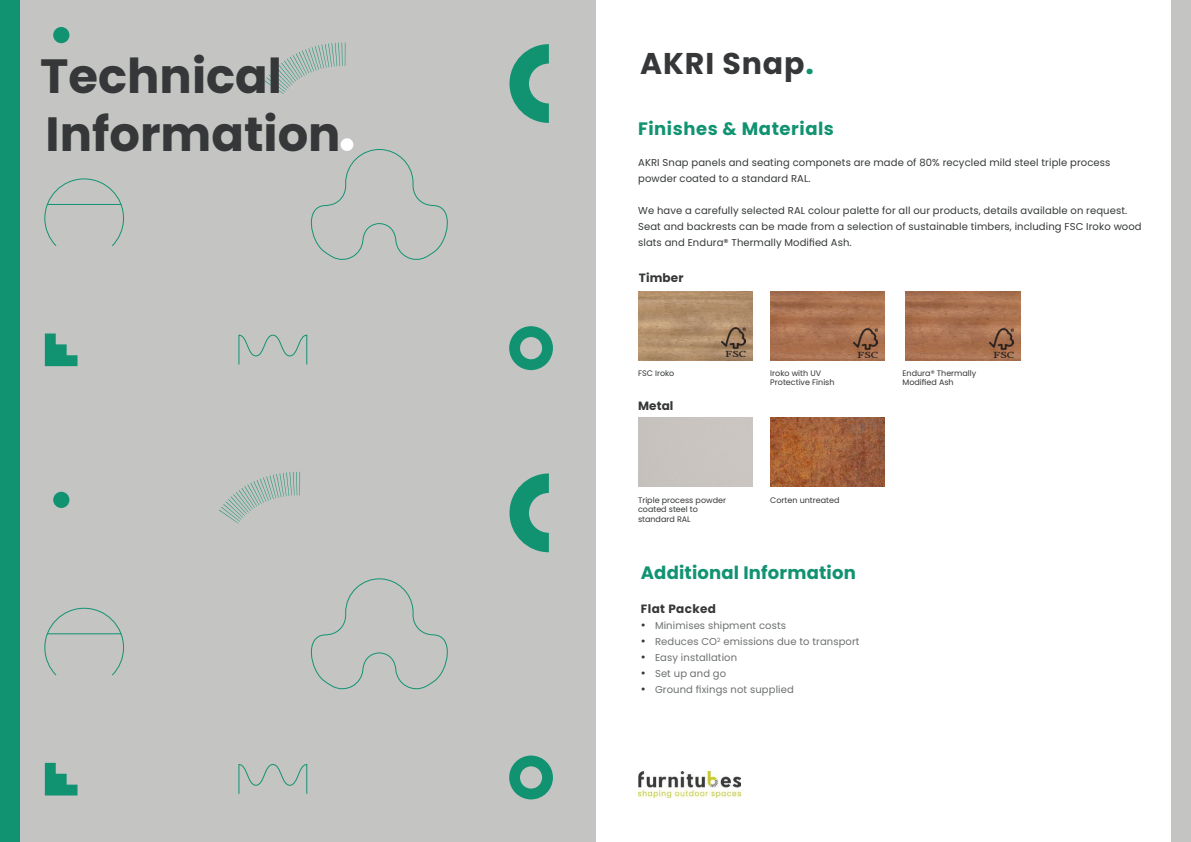
<style>
.page{position:relative;width:1191px;height:842px;background:#fff}
.page>*{position:absolute;margin:0;border:0;box-sizing:border-box;transform-origin:0 0}
.t1{font:700 48px/57.6px "Poppins";color:#353738}
.t2{font:700 30px "Poppins";letter-spacing:.03em;color:#353738}
.t3{font:700 18px "Poppins";letter-spacing:.01em;color:#119372}
.t4{font:700 18px "Poppins";letter-spacing:.03em;color:#119372}
.t5{font:700 12px "Poppins";letter-spacing:.01em;color:#353738}
.t6{font:700 12px "Poppins";letter-spacing:.03em;color:#353738}
.t7{font:10px/16px "Poppins";letter-spacing:.01em;color:#353738}
.t8{font:10px "Poppins";letter-spacing:.01em;color:#6c6f70}
.t9{font:8px/9.6px "Poppins";color:#353738}
.s1{color:#119372}
.s2{font-size:12px;color:#353738}
</style>
<div class="page">
<img style="left:906px;top:291px;width:114px;height:70px">
<img style="left:770px;top:417px;width:114px;height:69px">
<img style="left:989px;top:329px;width:24px;height:29px">
<div style="left:1171px;top:0;width:20px;height:842px;background:#c4c4c3"></div>
<img style="left:638px;top:771px;width:102px;height:26px">
<div style="left:0;top:0;width:595px;height:842px;background:#c4c4c3"></div>
<div style="left:0;top:0;width:20px;height:842px;background:#119372"></div>
<svg style="left:45px;top:333px;width:32px;height:33px"></svg>
<svg style="left:509px;top:44px;width:40px;height:79px"></svg>
<svg style="left:44px;top:178px;width:80px;height:68px"></svg>
<svg style="left:264px;top:43px;width:81px;height:51px"></svg>
<svg style="left:310px;top:149px;width:138px;height:111px"></svg>
<svg style="left:509px;top:326px;width:44px;height:44px"></svg>
<div style="left:53px;top:27px;width:16px;height:16px;background:#119372;border-radius:50%"></div>
<svg style="left:238px;top:335px;width:69px;height:30px"></svg>
<svg style="left:45px;top:763px;width:32px;height:32px"></svg>
<svg style="left:509px;top:473px;width:40px;height:79px"></svg>
<svg style="left:44px;top:608px;width:80px;height:68px"></svg>
<svg style="left:219px;top:472px;width:81px;height:51px"></svg>
<svg style="left:310px;top:578px;width:138px;height:112px"></svg>
<svg style="left:509px;top:755px;width:44px;height:44px"></svg>
<div style="left:53px;top:492px;width:16px;height:16px;background:#119372;border-radius:50%"></div>
<svg style="left:238px;top:764px;width:69px;height:30px"></svg>
<div style="left:341px;top:138px;width:12px;height:13px;background:#fff;border-radius:50%"></div>
<img style="left:770px;top:291px;width:114px;height:70px">
<img style="left:853px;top:329px;width:25px;height:29px">
<img style="left:638px;top:291px;width:114px;height:70px">
<img style="left:721px;top:328px;width:24px;height:29px">
<h1 class="t1" style="left:40px;top:48px;width:302px">Technical<br>Information</h1>
<h2 class="t2" style="left:640px;top:46px;width:175px">AKRI Snap<span class="s1">.</span></h2>
<h3 class="t4" style="left:638px;top:119px;width:197px">Finishes &amp; Materials</h3>
<p class="t7" style="left:638px;top:154px;width:474px">AKRI Snap panels and seating componets are made of 80% recycled mild steel triple process powder coated to a standard RAL.</p>
<p class="t7" style="left:638px;top:202px;width:505px">We have a carefully selected RAL colour palette for all our products, details available on request.<br>Seat and backrests can be made from a selection of sustainable timbers, including FSC Iroko wood slats and Endura® Thermally Modified Ash.</p>
<p class="t5" style="left:639px;top:270px;width:46px">Timber</p>
<p class="t9" style="left:638px;top:368px;width:38px">FSC Iroko</p>
<p class="t5" style="left:638px;top:399px;width:37px">Metal</p>
<p class="t9" style="left:638px;top:495px;width:90px">Triple process powder coated steel to standard RAL</p>
<p class="t9" style="left:770px;top:368px;width:66px">Iroko with UV<br>Protective Finish</p>
<p class="t9" style="left:902px;top:368px;width:75px">Endura® Thermally<br>Modified Ash</p>
<p class="t9" style="left:770px;top:495px;width:71px">Corten untreated</p>
<h3 class="t3" style="left:641px;top:563px;width:216px">Additional Information</h3>
<p class="t6" style="left:641px;top:602px;width:77px">Flat Packed</p>
<p class="t8" style="left:641px;top:620px;width:147px"><span class="s2">•</span> Minimises shipment costs</p>
<p class="t8" style="left:641px;top:636px;width:220px"><span class="s2">•</span> Reduces CO<sup>2</sup> emissions due to transport</p>
<p class="t8" style="left:641px;top:652px;width:98px"><span class="s2">•</span> Easy installation</p>
<p class="t8" style="left:641px;top:668px;width:87px"><span class="s2">•</span> Set up and go</p>
<p class="t8" style="left:641px;top:684px;width:154px"><span class="s2">•</span> Ground fixings not supplied</p>
</div>
